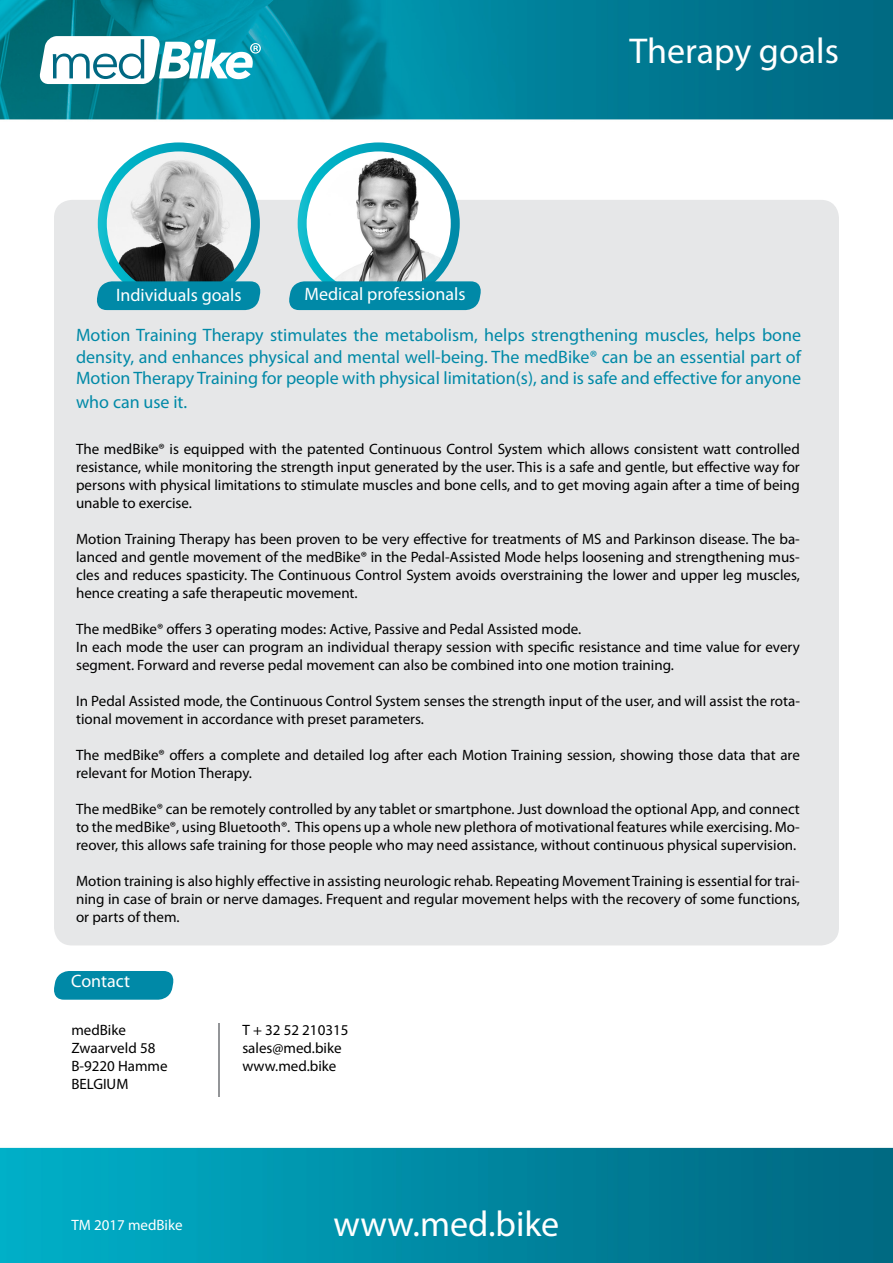
<style>
.page{position:relative;width:893px;height:1263px;background:#fff}
.page>*{position:absolute;margin:0;border:0;box-sizing:border-box;transform-origin:0 0}
.t1{font:36px "Myriad Pro";color:#fff}
.t2{font:18px/21.6px "Myriad Pro";color:#0089a7;text-align:justify}
.t3{font:18px "Myriad Pro";color:#fff}
.t4{font:15px/18px "Myriad Pro";color:#000}
.t5{font:15px "Myriad Pro";color:#fff}
</style>
<div class="page">
<img style="left:0;top:0;width:893px;height:1263px">
<div style="left:54px;top:200px;width:785px;height:745px;background:#e6e7e8;border-radius:18px"></div>
<img style="left:102px;top:147px;width:153px;height:153px;border-radius:77px">
<div style="left:98px;top:142px;width:162px;height:163px;border:9px solid #fff;border-radius:50%"></div>
<img style="left:302px;top:150px;width:150px;height:131px">
<div style="left:298px;top:142px;width:162px;height:163px;border:9px solid #fff;border-radius:50%"></div>
<svg style="left:97px;top:281px;width:164px;height:29px;background:#098ca8"></svg>
<div style="left:289px;top:281px;width:192px;height:29px;background:#0089a7"></div>
<svg style="left:39px;top:36px;width:222px;height:48px"></svg>
<svg style="left:52px;top:971px;width:123px;height:29px;background:#1492ae"></svg>
<hr style="left:218px;top:1023px;width:1px;height:74px;background:#939598">
<p class="t3" style="left:116px;top:283px;width:127px">Individuals goals</p>
<p class="t3" style="left:304px;top:283px;width:163px">Medical professionals</p>
<h1 class="t1" style="left:630px;top:29px;width:211px">Therapy goals</h1>
<p class="t2" style="left:76px;top:324px;width:727px">Motion Training Therapy stimulates the metabolism, helps strengthening muscles, helps bone density, and enhances physical and mental well-being. The medBike® can be an essential part of Motion Therapy Training for people with physical limitation(s), and is safe and effective for anyone</p>
<p class="t2" style="left:76px;top:390px;width:113px">who can use it.</p>
<p class="t4" style="left:76px;top:439px;width:725px;text-align:justify">The medBike® is equipped with the patented Continuous Control System which allows consistent watt controlled resistance, while monitoring the strength input generated by the user. This is a safe and gentle, but effective way for persons with physical limitations to stimulate muscles and bone cells, and to get moving again after a time of being unable to exercise.</p>
<p class="t4" style="left:76px;top:529px;width:725px;text-align:justify">Motion Training Therapy has been proven to be very effective for treatments of MS and Parkinson disease. The ba&shy;lanced and gentle movement of the medBike® in the Pedal-Assisted Mode helps loosening and strengthening mus&shy;cles and reduces spasticity. The Continuous Control System avoids overstraining the lower and upper leg muscles, hence creating a safe therapeutic movement.</p>
<p class="t4" style="left:76px;top:619px;width:725px">The medBike® offers 3 operating modes: Active, Passive and Pedal Assisted mode.<br>In each mode the user can program an individual therapy session with specific resistance and time value for every segment. Forward and reverse pedal movement can also be combined into one motion training.</p>
<p class="t4" style="left:76px;top:691px;width:725px">In Pedal Assisted mode, the Continuous Control System senses the strength input of the user, and will assist the rota&shy;tional movement in accordance with preset parameters.</p>
<p class="t4" style="left:76px;top:745px;width:725px">The medBike® offers a complete and detailed log after each Motion Training session, showing those data that are relevant for Motion Therapy.</p>
<p class="t4" style="left:76px;top:799px;width:725px;text-align:justify">The medBike® can be remotely controlled by any tablet or smartphone. Just download the optional App, and connect to the medBike®, using Bluetooth®. This opens up a whole new plethora of motivational features while exercising. Mo&shy;reover, this allows safe training for those people who may need assistance, without continuous physical supervision.</p>
<p class="t4" style="left:76px;top:871px;width:725px;text-align:justify">Motion training is also highly effective in assisting neurologic rehab. Repeating Movement Training is essential for trai&shy;ning in case of brain or nerve damages. Frequent and regular movement helps with the recovery of some functions, or parts of them.</p>
<p class="t3" style="left:71px;top:969px;width:60px">Contact</p>
<p class="t4" style="left:71px;top:1020px;width:98px">medBike<br>Zwaarveld 58<br>B-9220 Hamme<br>BELGIUM</p>
<p class="t4" style="left:242px;top:1020px;width:108px">T + 32 52 210315 sales@med.bike www.med.bike</p>
<p class="t5" style="left:71px;top:1215px;width:113px">TM 2017 medBike</p>
<h1 class="t1" style="left:334px;top:1202px;width:227px">www.med.bike</h1>
</div>
